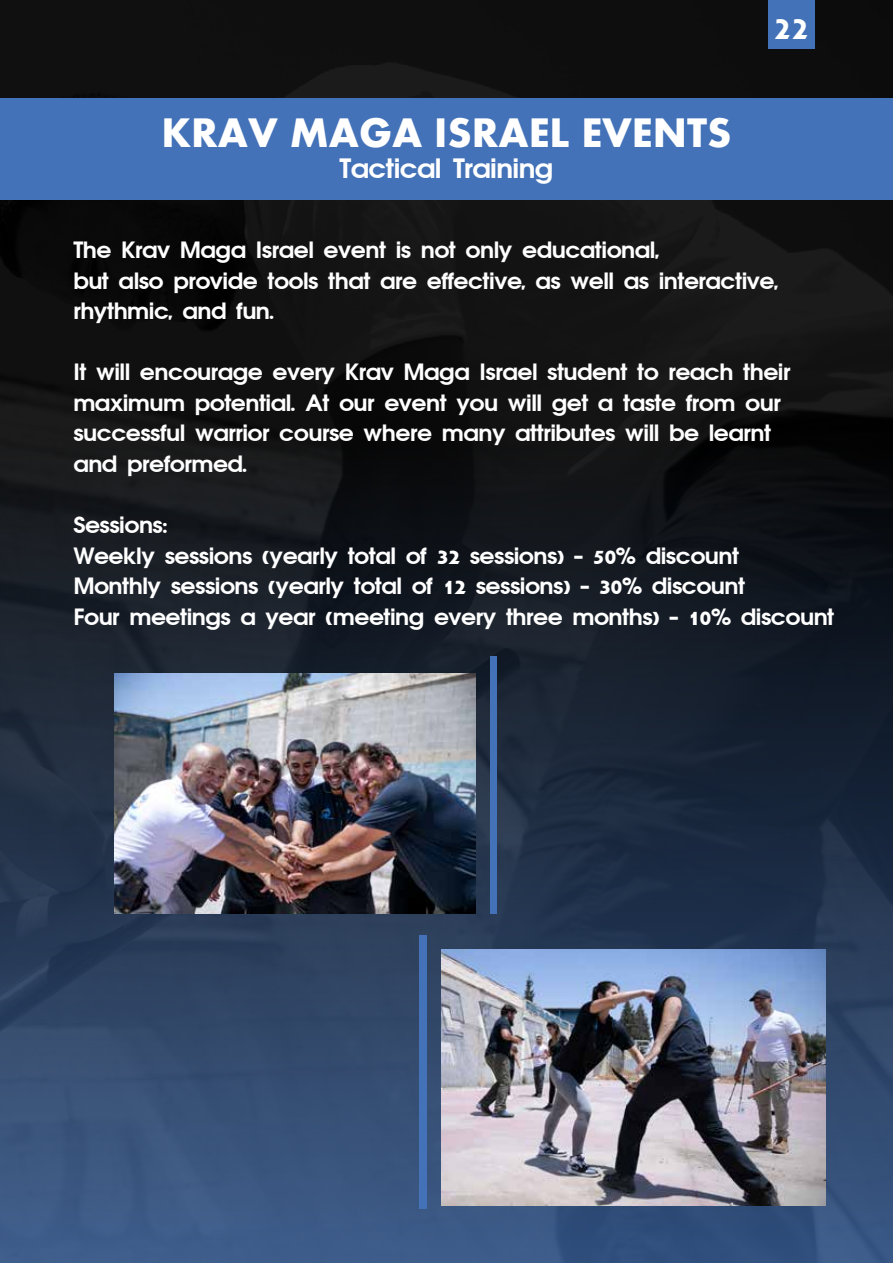
<style>
.page{position:relative;width:893px;height:1263px;background:#fff}
.page>*{position:absolute;margin:0;border:0;box-sizing:border-box;transform-origin:0 0}
.t1{font:700 42.6px "Aharoni";color:#fff}
.t2{font:700 28.5px "Aharoni CLM";letter-spacing:-.02em;color:#fff;scale:1.07 1}
.t3{font:700 24px/30.5px "Aharoni CLM";letter-spacing:-.02em;color:#fff;scale:1.07 1}
</style>
<div class="page">
<img style="left:0;top:0;width:893px;height:1263px">
<div style="left:767px;top:0;width:47px;height:48px;background:#4372b8"></div>
<img style="left:441px;top:949px;width:385px;height:257px">
<div style="left:0;top:98px;width:893px;height:102px;background:#4372b8"></div>
<img style="left:115px;top:673px;width:361px;height:241px">
<div style="left:419px;top:935px;width:7px;height:274px;background:#4372b8"></div>
<div style="left:490px;top:657px;width:7px;height:257px;background:#4372b8"></div>
<h1 class="t1" style="left:161px;top:107px;width:571px">KRAV MAGA ISRAEL EVENTS</h1>
<p class="t2" style="left:340px;top:155px;width:201px">Tactical Training</p>
<h1 class="t1" style="left:773px;top:-1px;width:37px">22</h1>
<p class="t3" style="left:73px;top:237px;width:660px">The Krav Maga Israel event is not only educational,<br>but also provide tools that are effective, as well as interactive, rhythmic, and fun.</p>
<p class="t3" style="left:73px;top:359px;width:672px">It will encourage every Krav Maga Israel student to reach their maximum potential. At our event you will get a taste from our successful warrior course where many attributes will be learnt and preformed.</p>
<p class="t3" style="left:73px;top:511px;width:713px">Sessions:<br>Weekly sessions (yearly total of 32 sessions) - 50% discount<br>Monthly sessions (yearly total of 12 sessions) - 30% discount<br>Four meetings a year (meeting every three months) - 10% discount</p>
</div>
